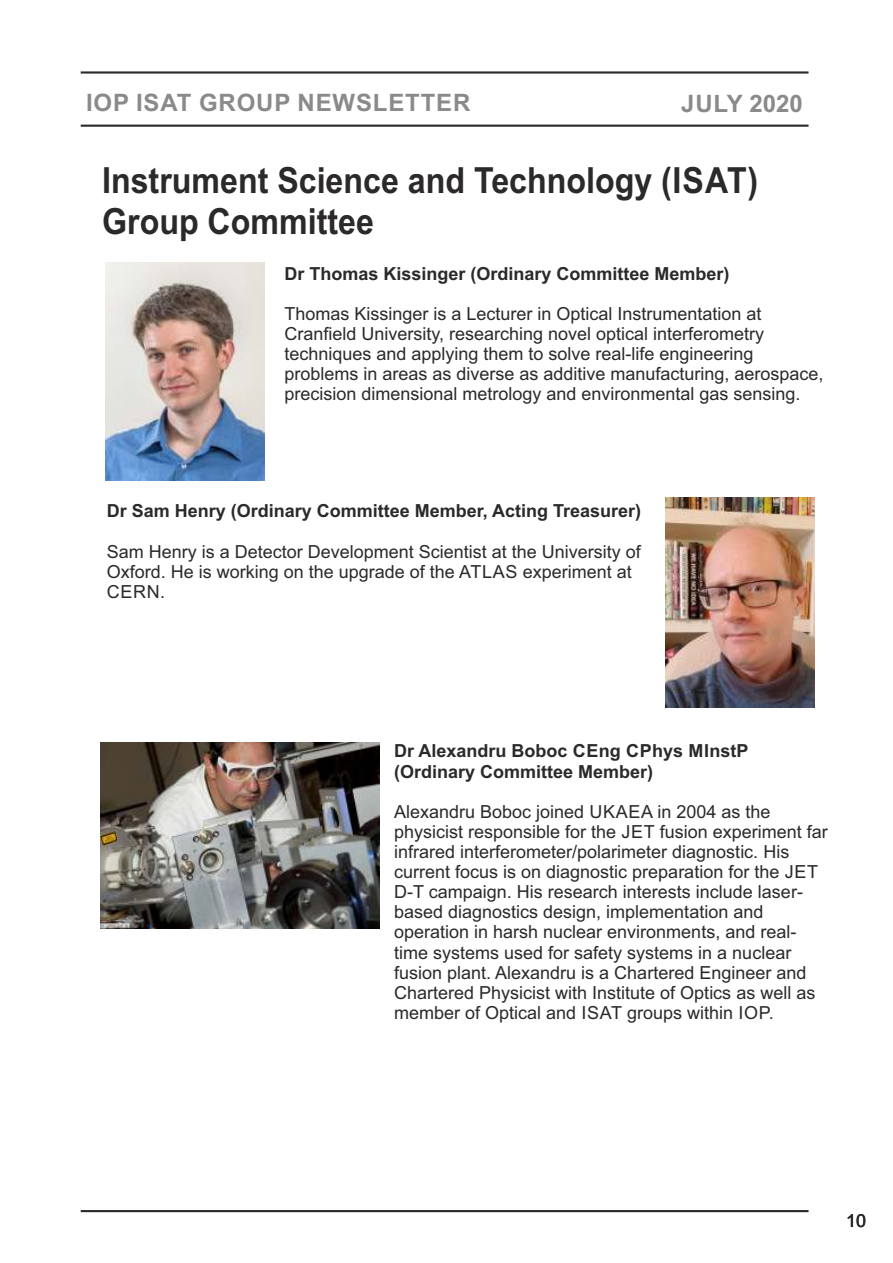
<style>
.page{position:relative;width:893px;height:1263px;background:#fff}
.page>*{position:absolute;margin:0;border:0;box-sizing:border-box;transform-origin:0 0}
.t1{font:700 36px/40.2px "Arial";color:#2b2929;scale:.89 1}
.t2{font:700 24px "Arial";letter-spacing:.035em;color:#8a8a8a}
.t3{font:700 24px "Arial";color:#8a8a8a}
.t4{font:18px/20.1px "Arial";color:#2b2929}
.t5{font:700 18px/20.1px "Arial";color:#2b2929}
</style>
<div class="page">
<hr style="left:81px;top:71px;width:727px;height:3px;background:#2b2929">
<hr style="left:81px;top:125px;width:727px;height:2px;background:#2b2929">
<hr style="left:81px;top:1210px;width:727px;height:2px;background:#2b2929">
<img style="left:106px;top:262px;width:158px;height:219px">
<img style="left:666px;top:498px;width:149px;height:210px">
<img style="left:100px;top:742px;width:279px;height:186px">
<h2 class="t2" style="left:86px;top:93px;width:386px">IOP ISAT GROUP NEWSLETTER</h2>
<h2 class="t3" style="left:681px;top:95px;width:123px">JULY 2020</h2>
<h1 class="t1" style="left:102px;top:164px;width:738px">Instrument Science and Technology (ISAT)<br>Group Committee</h1>
<p class="t5" style="left:284px;top:265px;width:447px">Dr Thomas Kissinger (Ordinary Committee Member)</p>
<p class="t4" style="left:284px;top:305px;width:541px">Thomas Kissinger is a Lecturer in Optical Instrumentation at Cranfield University, researching novel optical interferometry techniques and applying them to solve real-life engineering problems in areas as diverse as additive manufacturing, aerospace, precision dimensional metrology and environmental gas sensing.</p>
<p class="t5" style="left:107px;top:503px;width:536px">Dr Sam Henry (Ordinary Committee Member, Acting Treasurer)</p>
<p class="t4" style="left:107px;top:543px;width:536px">Sam Henry is a Detector Development Scientist at the University of<br>Oxford. He is working on the upgrade of the ATLAS experiment at<br>CERN.</p>
<p class="t5" style="left:394px;top:743px;width:356px">Dr Alexandru Boboc CEng CPhys MInstP (Ordinary Committee Member)</p>
<p class="t4" style="left:394px;top:803px;width:435px">Alexandru Boboc joined UKAEA in 2004 as the physicist responsible for the JET fusion experiment far infrared interferometer/polarimeter diagnostic. His current focus is on diagnostic preparation for the JET D-T campaign. His research interests include laser&shy;based diagnostics design, implementation and operation in harsh nuclear environments, and real&shy;time systems used for safety systems in a nuclear fusion plant. Alexandru is a Chartered Engineer and Chartered Physicist with Institute of Optics as well as member of Optical and ISAT groups within IOP.</p>
<p class="t4" style="left:846px;top:1212px;width:22px">10</p>
</div>
